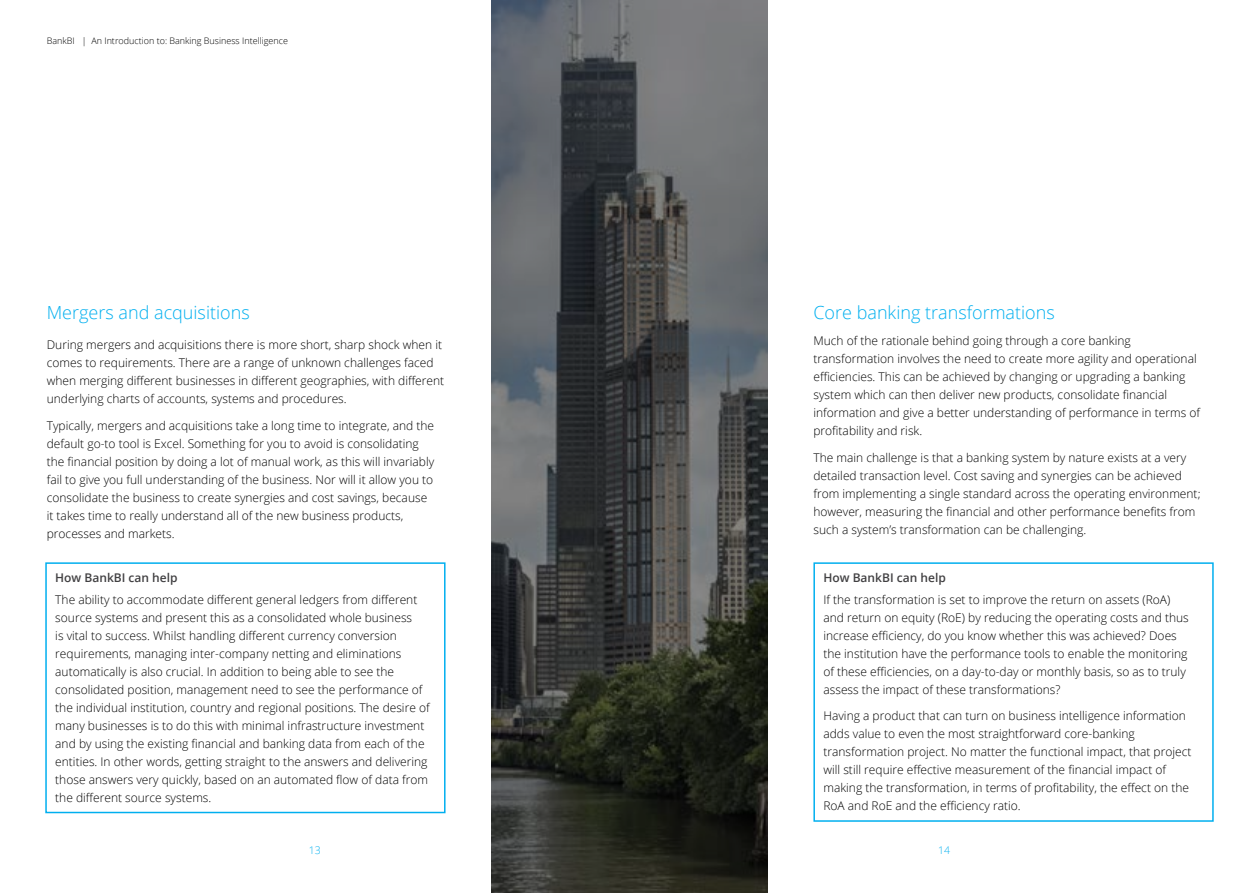
<style>
.page{position:relative;width:1259px;height:893px;background:#fff}
.page>*{position:absolute;margin:0;border:0;box-sizing:border-box;transform-origin:0 0}
.t1{font:300 18px "Open Sans";color:#00afef}
.t2{font:300 12px/18px "Open Sans";color:#000}
.t3{font:600 12px "Open Sans";color:#414042}
.t4{font:300 10.5px "Open Sans";color:#00afef}
.t5{font:300 9px "Open Sans";color:#000}
</style>
<div class="page">
<svg style="left:491px;top:0;width:276px;height:893px;background:#474949"></svg>
<div style="left:45px;top:562px;width:400px;height:251px;border:2px solid #00afef"></div>
<div style="left:813px;top:562px;width:400px;height:260px;border:2px solid #00afef"></div>
<p class="t5" style="left:47px;top:35px;width:243px">BankBI | An Introduction to: Banking Business Intelligence</p>
<h1 class="t1" style="left:47px;top:300px;width:204px">Mergers and acquisitions</h1>
<p class="t2" style="left:47px;top:336px;width:399px">During mergers and acquisitions there is more short, sharp shock when it comes to requirements. There are a range of unknown challenges faced when merging different businesses in different geographies, with different underlying charts of accounts, systems and procedures.</p>
<p class="t2" style="left:47px;top:416px;width:389px">Typically, mergers and acquisitions take a long time to integrate, and the default go-to tool is Excel. Something for you to avoid is consolidating the financial position by doing a lot of manual work, as this will invariably fail to give you full understanding of the business. Nor will it allow you to consolidate the business to create synergies and cost savings, because it takes time to really understand all of the new business products, processes and markets.</p>
<p class="t3" style="left:55px;top:569px;width:124px">How BankBI can help</p>
<p class="t2" style="left:55px;top:590px;width:376px">The ability to accommodate different general ledgers from different source systems and present this as a consolidated whole business<br>is vital to success. Whilst handling different currency conversion requirements, managing inter-company netting and eliminations automatically is also crucial. In addition to being able to see the consolidated position, management need to see the performance of the individual institution, country and regional positions. The desire of many businesses is to do this with minimal infrastructure investment and by using the existing financial and banking data from each of the entities. In other words, getting straight to the answers and delivering those answers very quickly, based on an automated flow of data from the different source systems.</p>
<h1 class="t1" style="left:813px;top:300px;width:243px">Core banking transformations</h1>
<p class="t2" style="left:813px;top:331px;width:388px">Much of the rationale behind going through a core banking transformation involves the need to create more agility and operational efficiencies. This can be achieved by changing or upgrading a banking system which can then deliver new products, consolidate financial information and give a better understanding of performance in terms of profitability and risk.</p>
<p class="t2" style="left:813px;top:448px;width:388px">The main challenge is that a banking system by nature exists at a very detailed transaction level. Cost saving and synergies can be achieved from implementing a single standard across the operating environment; however, measuring the financial and other performance benefits from such a system’s transformation can be challenging.</p>
<p class="t3" style="left:823px;top:569px;width:124px">How BankBI can help</p>
<p class="t2" style="left:823px;top:590px;width:367px">If the transformation is set to improve the return on assets (RoA) and return on equity (RoE) by reducing the operating costs and thus increase efficiency, do you know whether this was achieved? Does the institution have the performance tools to enable the monitoring of these efficiencies, on a day-to-day or monthly basis, so as to truly assess the impact of these transformations?</p>
<p class="t2" style="left:823px;top:707px;width:369px">Having a product that can turn on business intelligence information adds value to even the most straightforward core-banking transformation project. No matter the functional impact, that project will still require effective measurement of the financial impact of making the transformation, in terms of profitability, the effect on the RoA and RoE and the efficiency ratio.</p>
<p class="t4" style="left:309px;top:843px;width:13px">13</p>
<p class="t4" style="left:938px;top:843px;width:13px">14</p>
</div>
